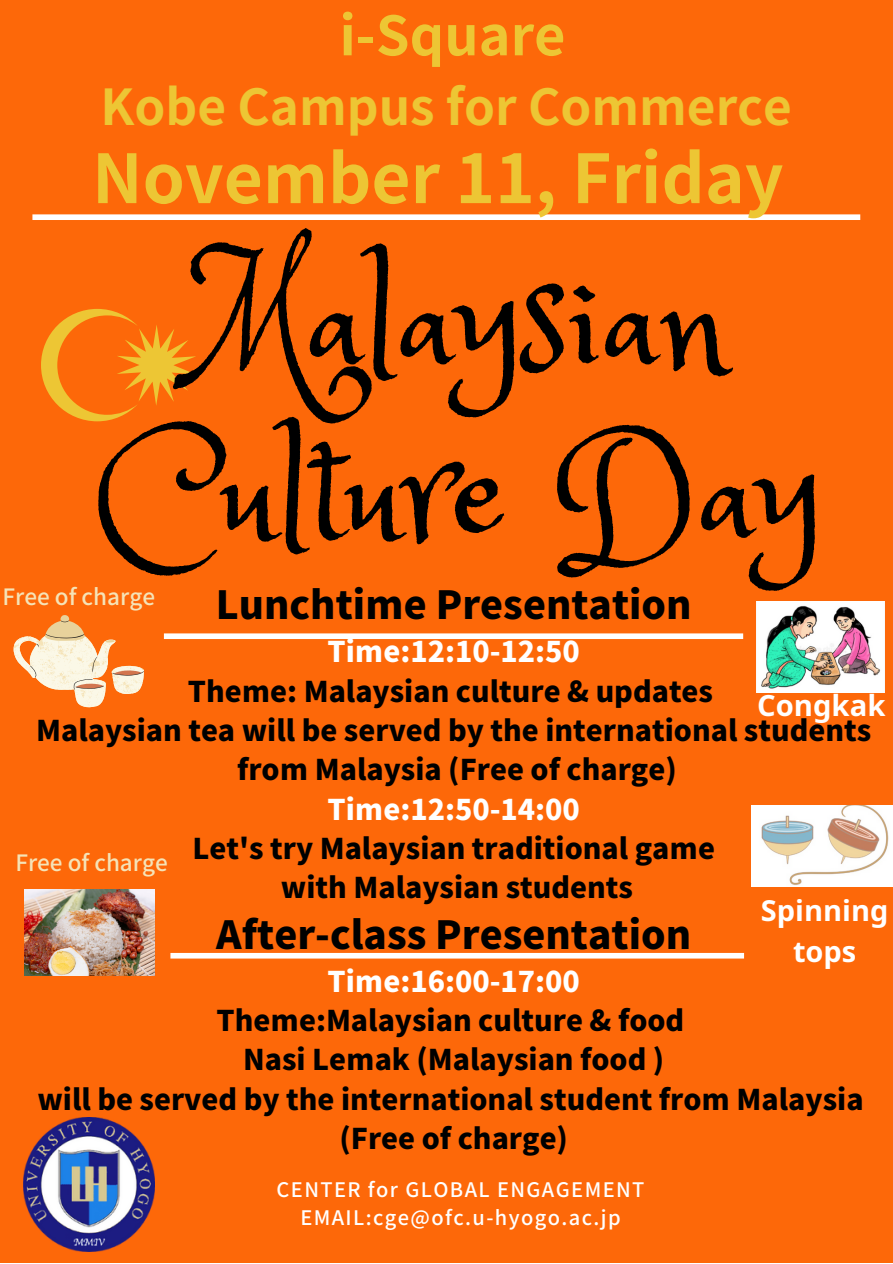
<style>
.page{position:relative;width:893px;height:1264px;background:#fff}
.page>*{position:absolute;margin:0;border:0;box-sizing:border-box;transform-origin:0 0}
.t1{font:151.05px/173.4px "Princess Sofia";color:#000;text-align:center}
.t2{font:700 67.5px "Noto Sans JP";color:#edc634}
.t3{font:700 54px "Noto Sans JP";color:#edc634}
.t4{font:700 49.5px "Noto Sans JP";color:#edc634}
.t5{font:38.7px "Keifont";color:#000}
.t6{font:700 29.25px "Noto Sans";color:#fff}
.t7{font:700 28.95px/40.5px "Noto Sans";color:#fff;text-align:center}
.t8{font:28.5px/39.3px "Keifont";color:#000;text-align:center}
.t9{font:28.5px "Keifont";color:#fff}
.t10{font:500 22.5px "Noto Sans JP";color:#f5e3b7}
.t11{font:500 19.95px/27.5px "Noto Sans JP";letter-spacing:.07em;color:#fff;text-align:center}
</style>
<div class="page">
<div style="left:0;top:0;width:892px;height:1262px;background:#fd6809"></div>
<svg style="left:41px;top:309px;width:155px;height:112px"></svg>
<div style="left:32px;top:214px;width:828px;height:6px;background:#fff"></div>
<div style="left:170px;top:952px;width:574px;height:6px;background:#fff"></div>
<svg style="left:14px;top:615px;width:130px;height:92px"></svg>
<img style="left:25px;top:889px;width:129px;height:86px">
<img style="left:24px;top:1117px;width:130px;height:133px">
<div style="left:164px;top:633px;width:579px;height:6px;background:#fff"></div>
<img style="left:756px;top:601px;width:128px;height:91px">
<img style="left:751px;top:805px;width:141px;height:81px">
<h3 class="t3" style="left:339px;top:-7px;width:227px">i-Square</h3>
<h3 class="t4" style="left:101px;top:68px;width:692px">Kobe Campus for Commerce</h3>
<h2 class="t2" style="left:92px;top:125px;width:692px">November 11, Friday</h2>
<h1 class="t1" style="left:97px;top:221px;width:727px">Malaysian<br>Culture Day</h1>
<p class="t10" style="left:3px;top:579px;width:154px">Free of charge</p>
<h3 class="t5" style="left:216px;top:586px;width:477px">Lunchtime Presentation</h3>
<p class="t9" style="left:327px;top:637px;width:254px">Time:12:10-12:50</p>
<p class="t8" style="left:36px;top:671px;width:836px">Theme: Malaysian culture &amp; updates<br>Malaysian tea will be served by the international students from Malaysia (Free of charge)</p>
<p class="t9" style="left:327px;top:795px;width:254px">Time:12:50-14:00</p>
<p class="t8" style="left:192px;top:829px;width:524px">Let's try Malaysian traditional game with Malaysian students</p>
<h3 class="t5" style="left:216px;top:915px;width:476px">After-class Presentation</h3>
<p class="t9" style="left:327px;top:967px;width:254px">Time:16:00-17:00</p>
<p class="t8" style="left:37px;top:1001px;width:827px">Theme:Malaysian culture &amp; food<br>Nasi Lemak (Malaysian food )<br>will be served by the international student from Malaysia (Free of charge)</p>
<p class="t6" style="left:757px;top:684px;width:130px">Congkak</p>
<p class="t10" style="left:15px;top:845px;width:154px">Free of charge</p>
<p class="t7" style="left:761px;top:890px;width:129px">Spinning tops</p>
<p class="t11" style="left:276px;top:1174px;width:369px">CENTER for GLOBAL ENGAGEMENT<br>EMAIL:cge@ofc.u-hyogo.ac.jp</p>
</div>
